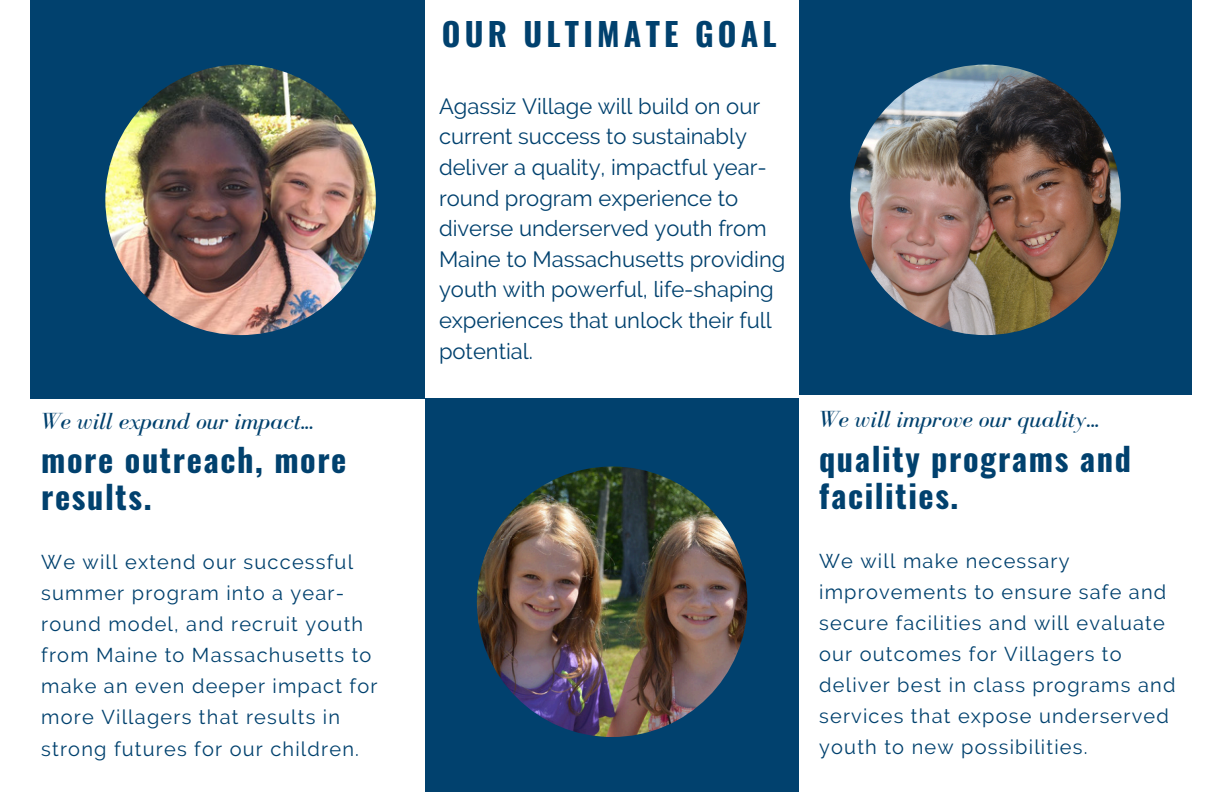
<style>
.page{position:relative;width:1224px;height:792px;background:#fff}
.page>*{position:absolute;margin:0;border:0;box-sizing:border-box;transform-origin:0 0}
.t1{font:700 32.2px/36.8px "Oswald";letter-spacing:.05em;color:#01416e}
.t2{font:700 32px "Oswald";letter-spacing:.13em;color:#01416e}
.t3{font:italic 24px "Bodoni FLF";color:#01416e}
.t4{font:22px/30.6px "Raleway";color:#01416e}
.t5{font:20px/31px "Raleway";letter-spacing:.06em;color:#01416e}
</style>
<div class="page">
<div style="left:31px;top:0;width:394px;height:399px;background:#01416e"></div>
<img style="left:105px;top:65px;width:271px;height:270px;border-radius:50%">
<div style="left:799px;top:0;width:393px;height:395px;background:#01416e"></div>
<div style="left:426px;top:399px;width:373px;height:393px;background:#01416e"></div>
<img style="left:850px;top:65px;width:271px;height:270px;border-radius:50%">
<img style="left:477px;top:467px;width:270px;height:270px;border-radius:50%">
<p class="t3" style="left:40px;top:409px;width:275px">We will expand our impact...</p>
<h2 class="t1" style="left:41px;top:440px;width:307px">more outreach, more results.</h2>
<h1 class="t5" style="left:41px;top:547px;width:338px">We will extend our successful summer program into a year&shy;round model, and recruit youth from Maine to Massachusetts to make an even deeper impact for more Villagers that results in strong futures for our children.</h1>
<p class="t2" style="left:442px;top:8px;width:336px">OUR ULTIMATE GOAL</p>
<p class="t4" style="left:439px;top:91px;width:348px">Agassiz Village will build on our current success to sustainably deliver a quality, impactful year&shy;round program experience to diverse underserved youth from<br>Maine to Massachusetts providing youth with powerful, life-shaping experiences that unlock their full potential.</p>
<p class="t3" style="left:818px;top:406px;width:283px">We will improve our quality...</p>
<h4 class="t1" style="left:819px;top:439px;width:313px">quality programs and facilities.</h4>
<p class="t5" style="left:819px;top:545px;width:358px">We will make necessary improvements to ensure safe and secure facilities and will evaluate our outcomes for Villagers to deliver best in class programs and services that expose underserved youth to new possibilities.</p>
</div>
